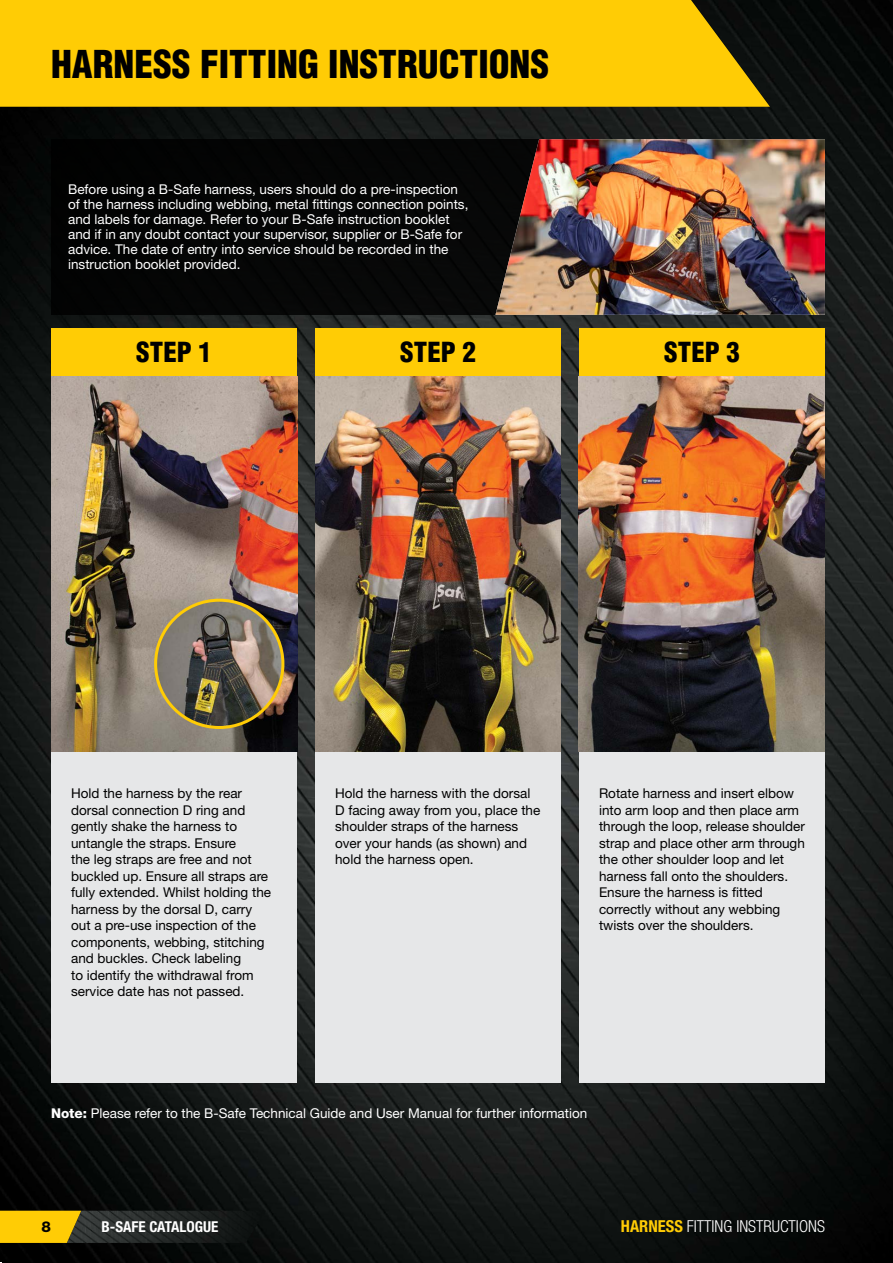
<style>
.page{position:relative;width:893px;height:1263px;background:#fff}
.page>*{position:absolute;margin:0;border:0;box-sizing:border-box;transform-origin:0 0}
.t1{font:900 condensed 37.5px "Helvetica LT Std";color:#000}
.t2{font:900 condensed 27px "Helvetica LT Std";letter-spacing:.005em;color:#000}
.t3{font:300 condensed 16.5px "Helvetica Neue LT Std";color:#fff}
.t4{font:700 condensed 15px "Helvetica Neue LT Std";color:#fff}
.t5{font:800 15px "Helvetica Neue LT Std";color:#000}
.t6{font:13.5px/16.5px "Helvetica Neue LT Std";color:#000}
.t7{font:13.5px/15px "Helvetica Neue LT Std";color:#fff}
.s1{font-weight:800}
.s2{font-weight:700;color:#ffcc05}
</style>
<div class="page">
<img style="left:0;top:0;width:893px;height:1263px">
<img style="left:81px;top:1211px;width:185px;height:32px">
<svg style="left:0;top:1211px;width:81px;height:32px;background:#ecbe09"></svg>
<div style="left:0;top:0;width:770px;height:107px;background:#ffcc05"></div>
<div style="left:51px;top:139px;width:772px;height:176px;background:#000"></div>
<img style="left:495px;top:139px;width:330px;height:176px">
<div style="left:51px;top:328px;width:246px;height:48px;background:#ffcc05"></div>
<div style="left:315px;top:328px;width:246px;height:48px;background:#ffcc05"></div>
<div style="left:579px;top:328px;width:246px;height:48px;background:#ffcc05"></div>
<div style="left:51px;top:752px;width:246px;height:330px;background:#e6e7e8"></div>
<div style="left:315px;top:752px;width:246px;height:330px;background:#e6e7e8"></div>
<div style="left:579px;top:748px;width:246px;height:334px;background:#e6e7e8"></div>
<img style="left:51px;top:376px;width:246px;height:376px">
<img style="left:156px;top:600px;width:127px;height:127px;border-radius:64px">
<div style="left:154px;top:599px;width:130px;height:130px;border:3px solid #ffcc05;border-radius:50%"></div>
<img style="left:315px;top:376px;width:246px;height:376px">
<img style="left:579px;top:376px;width:246px;height:376px">
<h1 class="t1" style="left:51px;top:40px;width:500px">HARNESS FITTING INSTRUCTIONS</h1>
<p class="t7" style="left:68px;top:182px;width:402px">Before using a B-Safe harness, users should do a pre-inspection of the harness including webbing, metal fittings connection points, and labels for damage. Refer to your B-Safe instruction booklet and if in any doubt contact your supervisor, supplier or B-Safe for advice. The date of entry into service should be recorded in the instruction booklet provided.</p>
<h2 class="t2" style="left:136px;top:335px;width:77px">STEP 1</h2>
<h2 class="t2" style="left:400px;top:335px;width:77px">STEP 2</h2>
<h2 class="t2" style="left:664px;top:335px;width:77px">STEP 3</h2>
<p class="t6" style="left:71px;top:785px;width:202px">Hold the harness by the rear dorsal connection D ring and gently shake the harness to untangle the straps. Ensure<br>the leg straps are free and not buckled up. Ensure all straps are fully extended. Whilst holding the harness by the dorsal D, carry out a pre-use inspection of the components, webbing, stitching and buckles. Check labeling<br>to identify the withdrawal from service date has not passed.</p>
<p class="t6" style="left:335px;top:785px;width:207px">Hold the harness with the dorsal<br>D facing away from you, place the shoulder straps of the harness over your hands (as shown) and hold the harness open.</p>
<p class="t6" style="left:599px;top:785px;width:207px">Rotate harness and insert elbow into arm loop and then place arm through the loop, release shoulder strap and place other arm through the other shoulder loop and let harness fall onto the shoulders.<br>Ensure the harness is fitted correctly without any webbing twists over the shoulders.</p>
<p class="t7" style="left:51px;top:1105px;width:538px"><span class="s1">Note:</span> Please refer to the B-Safe Technical Guide and User Manual for further information</p>
<p class="t5" style="left:42px;top:1217px;width:11px">8</p>
<p class="t4" style="left:102px;top:1217px;width:118px">B-SAFE CATALOGUE</p>
<p class="t3" style="left:621px;top:1217px;width:206px"><span class="s2">HARNESS</span> FITTING INSTRUCTIONS</p>
</div>
